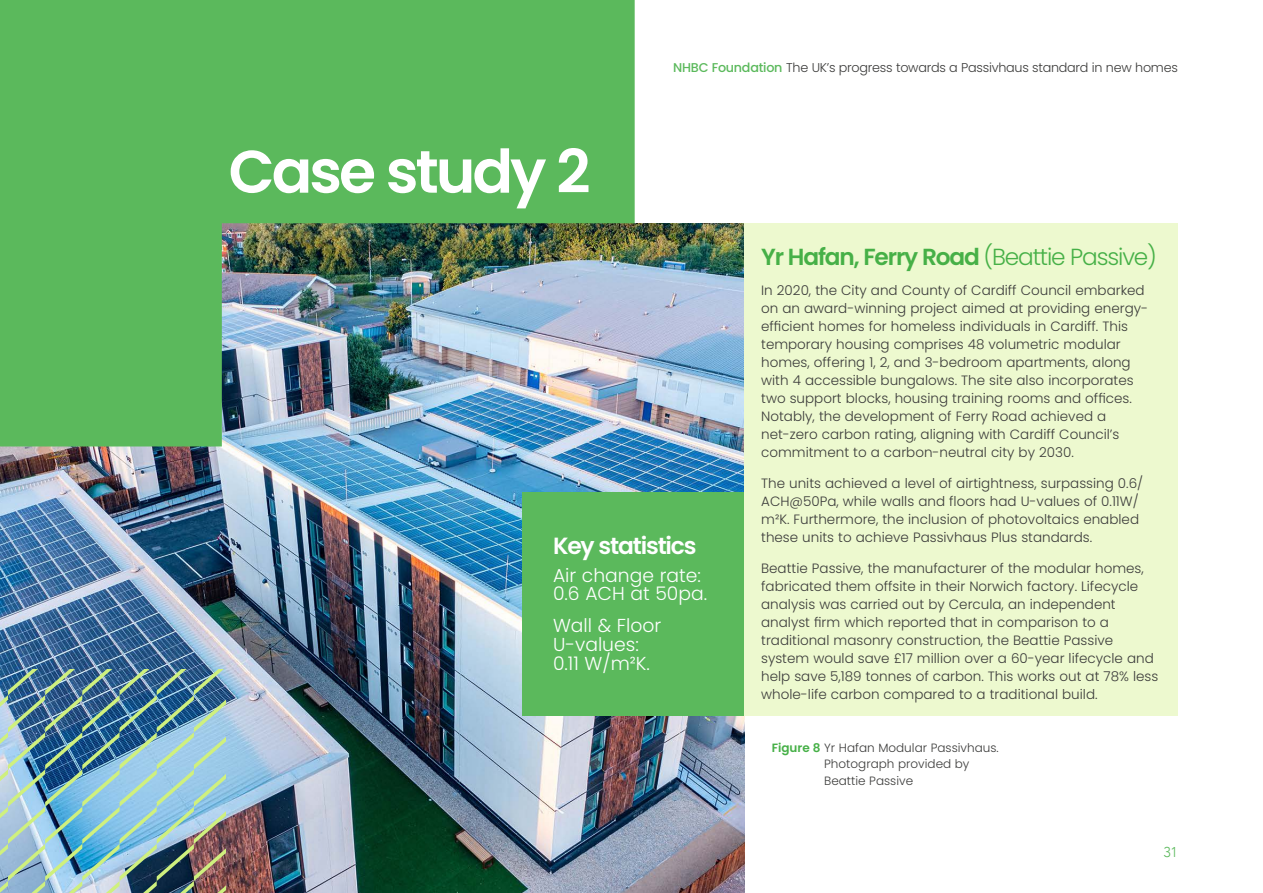
<style>
.page{position:relative;width:1263px;height:893px;background:#fff}
.page>*{position:absolute;margin:0;border:0;box-sizing:border-box;transform-origin:0 0}
.t1{font:600 60px "Poppins";letter-spacing:-.05em;color:#fff}
.t2{font:600 23.4px "Poppins";letter-spacing:-.05em;color:#fff}
.t3{font:600 23.25px "Poppins";letter-spacing:-.05em;color:#46b047}
.t4{font:300 18.75px/18.8px "Poppins";color:#fff}
.t5{font:300 14.25px "Avenir";color:#5bb95c}
.t6{font:300 13.5px/18px "Poppins";color:#3c3c3b}
.t7{font:300 12.75px "Poppins";letter-spacing:-.02em;color:#3c3c3b}
.t8{font:300 12px/16.5px "Poppins";color:#3c3c3b}
.s1{font-weight:500;color:#5bb95c}
.s2{font-weight:300}
.s3{font-weight:600;color:#46b047}
</style>
<div class="page">
<img style="left:0;top:223px;width:744px;height:670px">
<img style="left:0;top:0;width:635px;height:446px">
<div style="left:744px;top:223px;width:434px;height:493px;background:#edf9cf"></div>
<img style="left:0;top:670px;width:225px;height:223px">
<div style="left:522px;top:493px;width:222px;height:223px;background:#5bb95c"></div>
<h1 class="t1" style="left:229px;top:137px;width:363px">Case study 2</h1>
<p class="t7" style="left:673px;top:60px;width:506px"><span class="s1">NHBC Foundation</span> The UK’s progress towards a Passivhaus standard in new homes</p>
<h2 class="t2" style="left:553px;top:532px;width:145px">Key statistics</h2>
<h3 class="t4" style="left:553px;top:566px;width:156px">Air change rate:<br>0.6 ACH at 50pa.</h3>
<h3 class="t4" style="left:553px;top:616px;width:110px">Wall &amp; Floor<br>U-values:<br>0.11 W/m²K.</h3>
<h3 class="t3" style="left:761px;top:243px;width:397px">Yr Hafan, Ferry Road <span class="s2">(Beattie Passive)</span></h3>
<p class="t6" style="left:761px;top:282px;width:388px">In 2020, the City and County of Cardiff Council embarked on an award-winning project aimed at providing energy&shy;efficient homes for homeless individuals in Cardiff. This temporary housing comprises 48 volumetric modular homes, offering 1, 2, and 3-bedroom apartments, along with 4 accessible bungalows. The site also incorporates two support blocks, housing training rooms and offices.<br>Notably, the development of Ferry Road achieved a net-zero carbon rating, aligning with Cardiff Council’s commitment to a carbon-neutral city by 2030.</p>
<p class="t6" style="left:761px;top:474px;width:383px">The units achieved a level of airtightness, surpassing 0.6/ ACH@50Pa, while walls and floors had U-values of 0.11W/ m²K. Furthermore, the inclusion of photovoltaics enabled these units to achieve Passivhaus Plus standards.</p>
<p class="t6" style="left:761px;top:559px;width:399px">Beattie Passive, the manufacturer of the modular homes, fabricated them offsite in their Norwich factory. Lifecycle analysis was carried out by Cercula, an independent analyst firm which reported that in comparison to a traditional masonry construction, the Beattie Passive system would save £17 million over a 60-year lifecycle and help save 5,189 tonnes of carbon. This works out at 78% less whole-life carbon compared to a traditional build.</p>
<p class="t8" style="left:824px;top:739px;width:176px;text-indent:-52px"><span class="s3">Figure 8</span> Yr Hafan Modular Passivhaus.<br>Photograph provided by<br>Beattie Passive</p>
<p class="t5" style="left:1163px;top:843px;width:16px">31</p>
</div>
